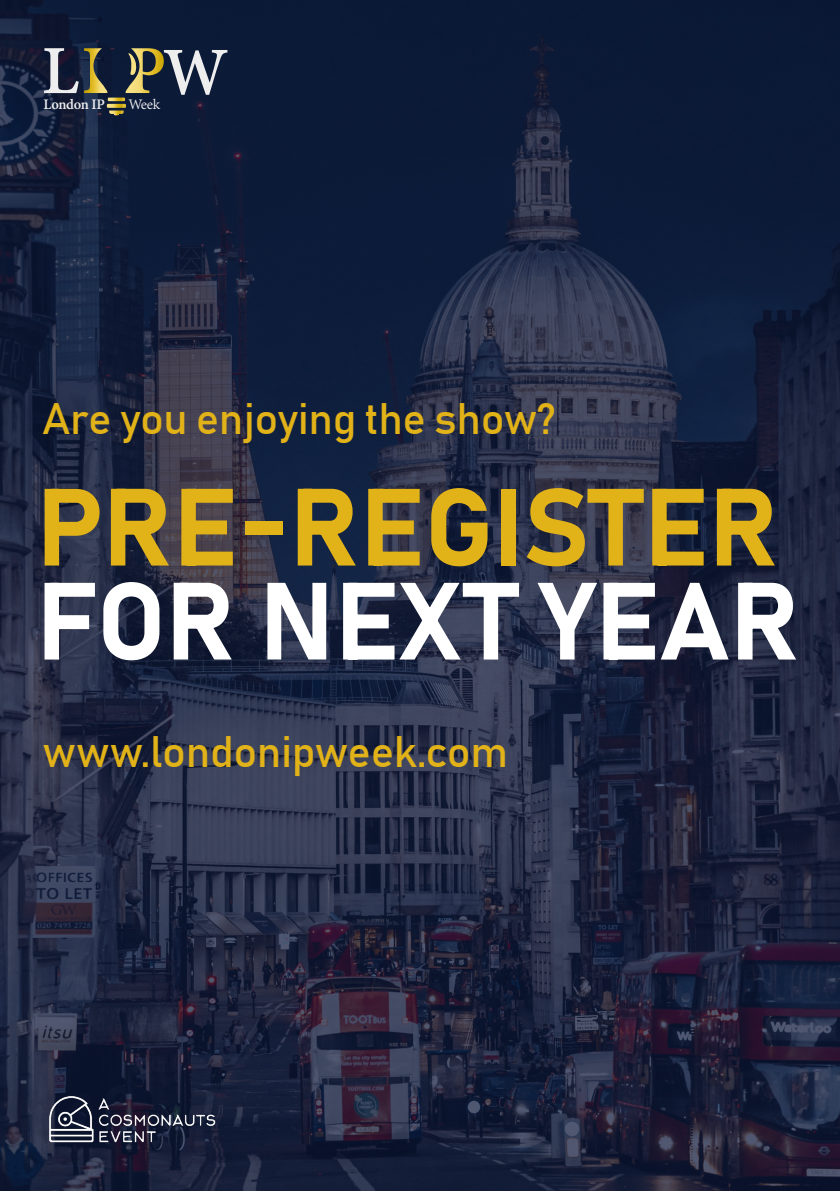
<style>
.page{position:relative;width:840px;height:1191px;background:#fff}
.page>*{position:absolute;margin:0;border:0;box-sizing:border-box;transform-origin:0 0}
.t1{font:108px "Bahnschrift";color:#e2b219}
.t2{font:108px "Bahnschrift";color:#fff}
.t3{font:44px "Bahnschrift";letter-spacing:-.01em;color:#e2b219}
.t4{font:700 15.8px "Adobe Bengali";letter-spacing:-.02em;color:#eeeeef}
.t5{font:15.8px "Adobe Bengali";color:#eeeeef}
</style>
<div class="page">
<img style="left:0;top:0;width:839px;height:1191px">
<img style="left:45px;top:1092px;width:174px;height:53px">
<img style="left:92px;top:46px;width:49px;height:2px">
<svg style="left:44px;top:48px;width:183px;height:67px;background:#3f464f"></svg>
<p class="t4" style="left:43px;top:95px;width:63px">London IP</p>
<p class="t5" style="left:128px;top:95px;width:33px">Week</p>
<p class="t3" style="left:42px;top:385px;width:515px">Are you enjoying the show?</p>
<h1 class="t1" style="left:36px;top:445px;width:743px">PRE-REGISTER</h1>
<h1 class="t2" style="left:36px;top:539px;width:765px">FOR NEXT YEAR</h1>
<p class="t3" style="left:42px;top:717px;width:467px">www.londonipweek.com</p>
</div>
